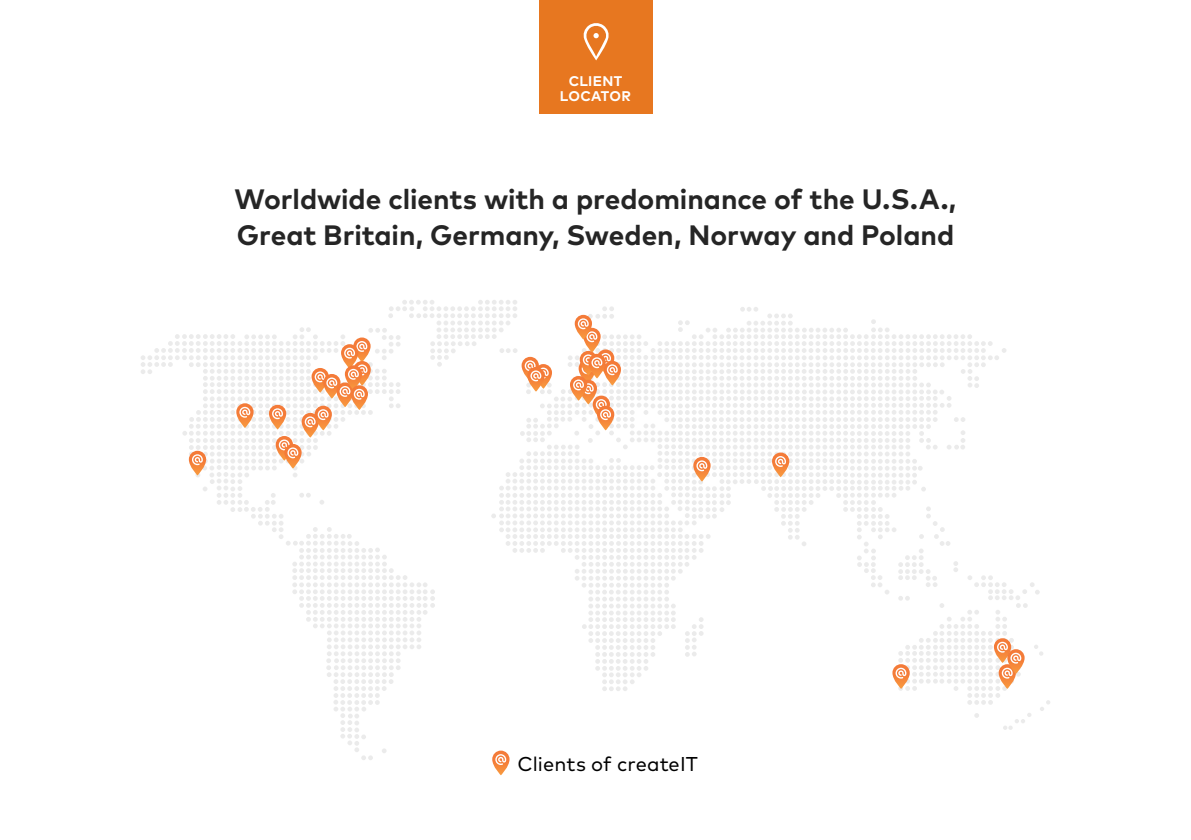
<style>
.page{position:relative;width:1191px;height:840px;background:#fff}
.page>*{position:absolute;margin:0;border:0;box-sizing:border-box;transform-origin:0 0}
.t1{font:700 28px/36px "Mark Pro";color:#252525}
.t2{font:20px "Mark Pro";color:#000}
.t3{font:700 14px/15px "Mark Pro";letter-spacing:.02em;color:#fff;text-align:center}
</style>
<div class="page">
<div style="left:539px;top:0;width:113px;height:113px;background:#e77720"></div>
<svg style="left:583px;top:23px;width:25px;height:37px"></svg>
<svg style="left:492px;top:750px;width:17px;height:24px"></svg>
<svg style="left:141px;top:300px;width:909px;height:464px"></svg>
<p class="t3" style="left:560px;top:72px;width:72px">CLIENT<br>LOCATOR</p>
<p class="t1" style="left:235px;top:179px;width:723px">Worldwide clients with a predominance of the U.S.A.,<br>Great Britain, Germany, Sweden, Norway and Poland</p>
<p class="t2" style="left:517px;top:748px;width:182px">Clients of createIT</p>
</div>
